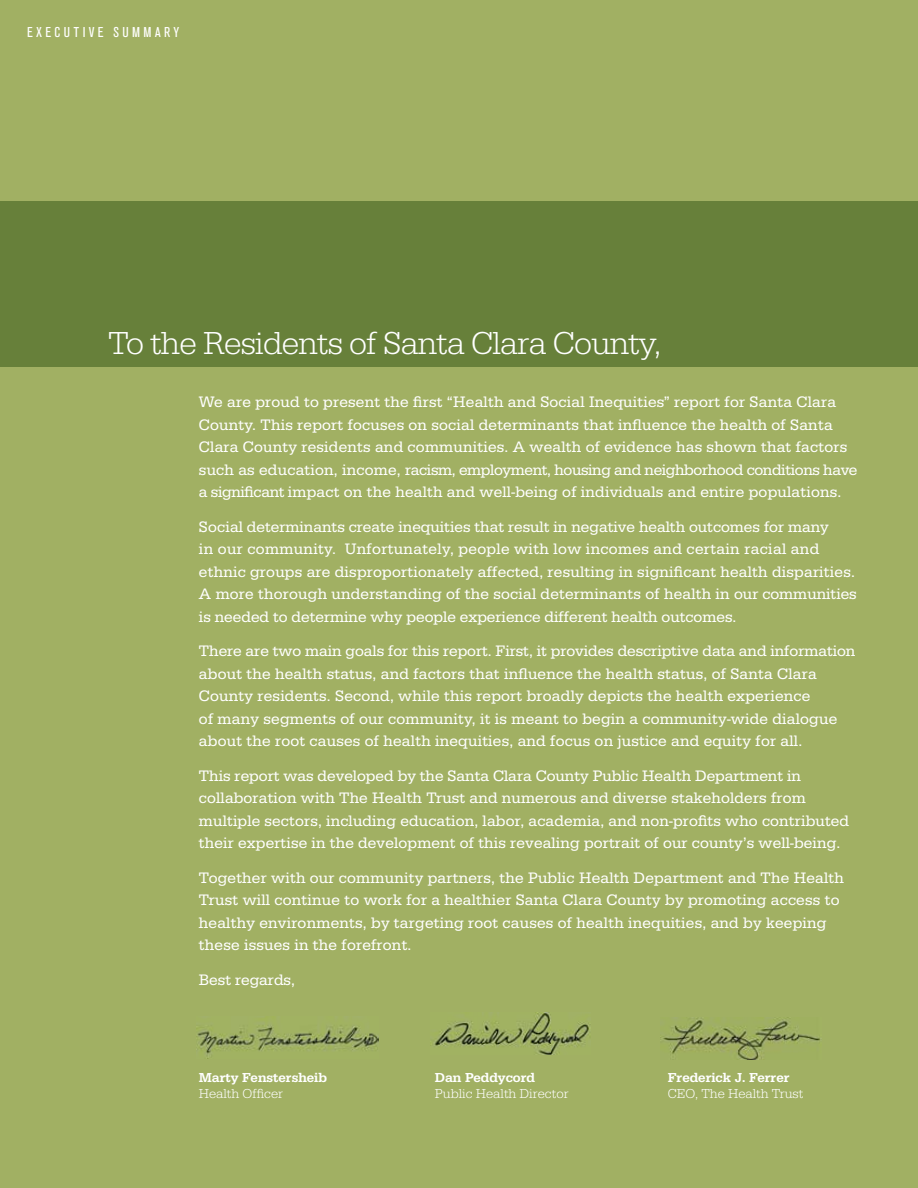
<style>
.page{position:relative;width:918px;height:1188px;background:#a1b063}
.page>*{position:absolute;margin:0;border:0;box-sizing:border-box;transform-origin:0 0}
.t1{font:33px "Serifa Lgt";letter-spacing:-.02em;color:#fff}
.t2{font:15.75px/22.5px "Serifa Rmn";letter-spacing:.015em;color:#fff}
.t3{font:15px "A Grotesk Rgl Cnd";letter-spacing:.22em;color:#fff}
.t4{font:13.5px "Serifa Lgt";color:#fff}
.t5{font:13.5px "Serifa Bld";color:#fff}
</style>
<div class="page">
<div style="left:0;top:202px;width:918px;height:165px;background:#67803a"></div>
<img style="left:663px;top:1018px;width:158px;height:42px">
<img style="left:197px;top:1023px;width:182px;height:34px">
<img style="left:430px;top:1013px;width:159px;height:42px">
<p class="t3" style="left:27px;top:22px;width:154px">EXECUTIVE SUMMARY</p>
<h1 class="t1" style="left:108px;top:321px;width:555px">To the Residents of Santa Clara County,</h1>
<p class="t2" style="left:199px;top:392px;width:660px">We are proud to present the first “Health and Social Inequities” report for Santa Clara County. This report focuses on social determinants that influence the health of Santa Clara County residents and communities. A wealth of evidence has shown that factors such as education, income, racism, employment, housing and neighborhood conditions have a significant impact on the health and well-being of individuals and entire populations.</p>
<p class="t2" style="left:199px;top:517px;width:659px">Social determinants create inequities that result in negative health outcomes for many<br>in our community. Unfortunately, people with low incomes and certain racial and ethnic groups are disproportionately affected, resulting in significant health disparities.<br>A more thorough understanding of the social determinants of health in our communities is needed to determine why people experience different health outcomes.</p>
<p class="t2" style="left:199px;top:641px;width:658px">There are two main goals for this report. First, it provides descriptive data and information about the health status, and factors that influence the health status, of Santa Clara County residents. Second, while this report broadly depicts the health experience<br>of many segments of our community, it is meant to begin a community-wide dialogue about the root causes of health inequities, and focus on justice and equity for all.</p>
<p class="t2" style="left:199px;top:766px;width:652px">This report was developed by the Santa Clara County Public Health Department in collaboration with The Health Trust and numerous and diverse stakeholders from multiple sectors, including education, labor, academia, and non-profits who contributed their expertise in the development of this revealing portrait of our county’s well-being.</p>
<p class="t2" style="left:199px;top:868px;width:647px">Together with our community partners, the Public Health Department and The Health Trust will continue to work for a healthier Santa Clara County by promoting access to healthy environments, by targeting root causes of health inequities, and by keeping these issues in the forefront.</p>
<p class="t2" style="left:199px;top:970px;width:98px">Best regards,</p>
<p class="t5" style="left:199px;top:1068px;width:130px">Marty Fenstersheib</p>
<p class="t4" style="left:199px;top:1084px;width:86px">Health Officer</p>
<p class="t5" style="left:435px;top:1068px;width:102px">Dan Peddycord</p>
<p class="t4" style="left:435px;top:1084px;width:135px">Public Health Director</p>
<p class="t5" style="left:668px;top:1068px;width:123px">Frederick J. Ferrer</p>
<p class="t4" style="left:668px;top:1084px;width:137px">CEO, The Health Trust</p>
</div>
